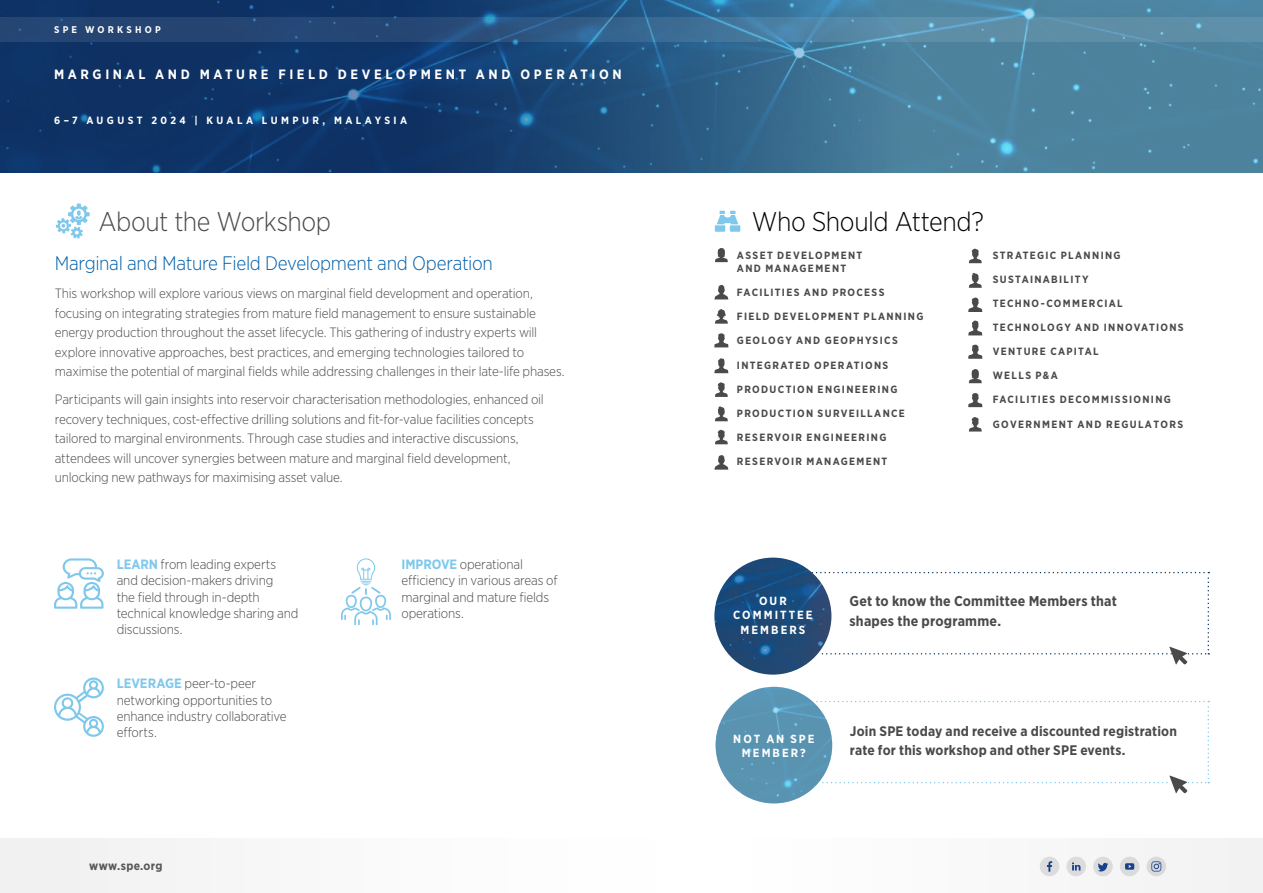
<style>
.page{position:relative;width:1263px;height:893px;background:#fff}
.page>*{position:absolute;margin:0;border:0;box-sizing:border-box;transform-origin:0 0}
.t1{font:300 27px "Gotham Narrow";letter-spacing:-.015em;color:#4a4a49}
.t2{font:300 27px "Gotham Narrow";letter-spacing:-.015em;color:#000}
.t3{font:300 19.5px "Gotham Narrow";letter-spacing:-.015em;color:#005faa}
.t4{font:700 14.25px/19.4px "Gotham Narrow";letter-spacing:.015em;color:#4a4a49}
.t5{font:700 13.8px/19.4px "Gotham Narrow";letter-spacing:.015em;color:#4a4a49}
.t6{font:300 13.5px/16.2px "Gotham Narrow";letter-spacing:-.01em;color:#4a4a49}
.t7{font:700 13.5px "Gotham Narrow";letter-spacing:.265em;color:#fff}
.t8{font:700 12px "Gotham Narrow";letter-spacing:.02em;color:#575756}
.t9{font:700 11.85px/14.1px "Gotham Narrow";letter-spacing:.175em;color:#fff;text-align:center}
.t10{font:700 11.7px/14.1px "Gotham Narrow";letter-spacing:.175em;color:#fff;text-align:center}
.t11{font:700 10.5px/13.5px "Gotham Narrow";letter-spacing:.125em;color:#4a4a49}
.t12{font:700 10.5px "Gotham Narrow";letter-spacing:.325em;color:#fff}
.t13{font:700 9.75px "Gotham Narrow";letter-spacing:.33em;color:#fff}
.s1{font-weight:700;color:#7fc8ec}
</style>
<div class="page">
<img style="left:0;top:0;width:1263px;height:172px">
<svg style="left:0;top:17px;width:1263px;height:24px"></svg>
<div style="left:0;top:839px;width:1263px;height:54px;background:#f9f9fa"></div>
<div style="left:1040px;top:857px;width:19px;height:19px;background:#ddd;border-radius:50%"></div>
<svg style="left:1047px;top:861px;width:5px;height:11px"></svg>
<svg style="left:1066px;top:857px;width:20px;height:19px"></svg>
<svg style="left:1072px;top:862px;width:8px;height:8px"></svg>
<div style="left:1120px;top:857px;width:19px;height:19px;background:#dbdbdc;border-radius:50%"></div>
<svg style="left:1125px;top:863px;width:9px;height:7px"></svg>
<div style="left:1093px;top:857px;width:20px;height:19px;background:#dcdcdc;border-radius:50%"></div>
<svg style="left:1098px;top:863px;width:10px;height:8px"></svg>
<svg style="left:1146px;top:857px;width:20px;height:19px"></svg>
<svg style="left:1151px;top:861px;width:10px;height:10px"></svg>
<svg style="left:715px;top:211px;width:25px;height:21px"></svg>
<svg style="left:56px;top:204px;width:34px;height:35px"></svg>
<svg style="left:715px;top:248px;width:13px;height:14px"></svg>
<svg style="left:969px;top:369px;width:13px;height:14px"></svg>
<svg style="left:714px;top:285px;width:14px;height:14px"></svg>
<svg style="left:714px;top:455px;width:14px;height:15px"></svg>
<svg style="left:715px;top:309px;width:13px;height:15px"></svg>
<svg style="left:714px;top:333px;width:14px;height:14px"></svg>
<svg style="left:968px;top:393px;width:14px;height:14px"></svg>
<svg style="left:714px;top:358px;width:14px;height:15px"></svg>
<svg style="left:969px;top:249px;width:13px;height:14px"></svg>
<svg style="left:715px;top:382px;width:13px;height:15px"></svg>
<svg style="left:715px;top:430px;width:13px;height:14px"></svg>
<svg style="left:969px;top:417px;width:13px;height:15px"></svg>
<svg style="left:969px;top:273px;width:13px;height:15px"></svg>
<svg style="left:715px;top:406px;width:13px;height:15px"></svg>
<svg style="left:968px;top:297px;width:14px;height:15px"></svg>
<svg style="left:968px;top:320px;width:14px;height:15px"></svg>
<svg style="left:968px;top:344px;width:14px;height:15px"></svg>
<svg style="left:831px;top:572px;width:378px;height:93px"></svg>
<img style="left:714px;top:558px;width:117px;height:117px">
<svg style="left:341px;top:558px;width:50px;height:67px"></svg>
<svg style="left:54px;top:558px;width:50px;height:51px"></svg>
<svg style="left:54px;top:677px;width:50px;height:60px"></svg>
<img style="left:715px;top:687px;width:97px;height:116px">
<svg style="left:801px;top:701px;width:408px;height:93px"></svg>
<p class="t13" style="left:54px;top:23px;width:108px">SPE WORKSHOP</p>
<p class="t7" style="left:54px;top:65px;width:569px">MARGINAL AND MATURE FIELD DEVELOPMENT AND OPERATION</p>
<p class="t12" style="left:54px;top:114px;width:354px">6–7 AUGUST 2024 | KUALA LUMPUR, MALAYSIA</p>
<h1 class="t1" style="left:98px;top:205px;width:234px">About the Workshop</h1>
<h2 class="t3" style="left:55px;top:251px;width:440px">Marginal and Mature Field Development and Operation</h2>
<p class="t6" style="left:55px;top:283px;width:511px;line-height:19.5px">This workshop will explore various views on marginal field development and operation, focusing on integrating strategies from mature field management to ensure sustainable energy production throughout the asset lifecycle. This gathering of industry experts will explore innovative approaches, best practices, and emerging technologies tailored to maximise the potential of marginal fields while addressing challenges in their late-life phases.</p>
<p class="t6" style="left:55px;top:389px;width:491px;line-height:19.5px">Participants will gain insights into reservoir characterisation methodologies, enhanced oil recovery techniques, cost-effective drilling solutions and fit-for-value facilities concepts tailored to marginal environments. Through case studies and interactive discussions, attendees will uncover synergies between mature and marginal field development, unlocking new pathways for maximising asset value.</p>
<p class="t6" style="left:117px;top:556px;width:183px"><span class="s1">LEARN</span> from leading experts and decision-makers driving<br>the field through in-depth technical knowledge sharing and discussions.</p>
<p class="t6" style="left:401px;top:556px;width:158px"><span class="s1">IMPROVE</span> operational efficiency in various areas of marginal and mature fields operations.</p>
<p class="t6" style="left:117px;top:675px;width:171px"><span class="s1">LEVERAGE</span> peer-to-peer networking opportunities to enhance industry collaborative efforts.</p>
<p class="t8" style="left:89px;top:858px;width:75px">www.spe.org</p>
<h1 class="t2" style="left:752px;top:205px;width:234px">Who Should Attend?</h1>
<p class="t11" style="left:737px;top:248px;width:127px">ASSET DEVELOPMENT<br>AND MANAGEMENT</p>
<p class="t11" style="left:737px;top:286px;width:149px">FACILITIES AND PROCESS</p>
<p class="t11" style="left:737px;top:310px;width:188px">FIELD DEVELOPMENT PLANNING</p>
<p class="t11" style="left:737px;top:334px;width:162px">GEOLOGY AND GEOPHYSICS</p>
<p class="t11" style="left:737px;top:358px;width:153px">INTEGRATED OPERATIONS</p>
<p class="t11" style="left:737px;top:382px;width:162px">PRODUCTION ENGINEERING</p>
<p class="t11" style="left:737px;top:406px;width:169px">PRODUCTION SURVEILLANCE</p>
<p class="t11" style="left:737px;top:430px;width:151px">RESERVOIR ENGINEERING</p>
<p class="t11" style="left:737px;top:454px;width:152px">RESERVOIR MANAGEMENT</p>
<p class="t11" style="left:993px;top:248px;width:129px">STRATEGIC PLANNING</p>
<p class="t11" style="left:993px;top:272px;width:97px">SUSTAINABILITY</p>
<p class="t11" style="left:993px;top:296px;width:131px">TECHNO-COMMERCIAL</p>
<p class="t11" style="left:993px;top:320px;width:192px">TECHNOLOGY AND INNOVATIONS</p>
<p class="t11" style="left:993px;top:344px;width:107px">VENTURE CAPITAL</p>
<p class="t11" style="left:993px;top:369px;width:67px">WELLS P&amp;A</p>
<p class="t11" style="left:993px;top:393px;width:180px">FACILITIES DECOMMISSIONING</p>
<p class="t11" style="left:993px;top:417px;width:192px">GOVERNMENT AND REGULATORS</p>
<p class="t9" style="left:733px;top:594px;width:81px">OUR<br>COMMITTEE<br>MEMBERS</p>
<p class="t4" style="left:849px;top:591px;width:269px">Get to know the Committee Members that shapes the programme.</p>
<p class="t10" style="left:733px;top:731px;width:83px">NOT AN SPE<br>MEMBER?</p>
<p class="t5" style="left:850px;top:721px;width:329px">Join SPE today and receive a discounted registration rate for this workshop and other SPE events.</p>
</div>
